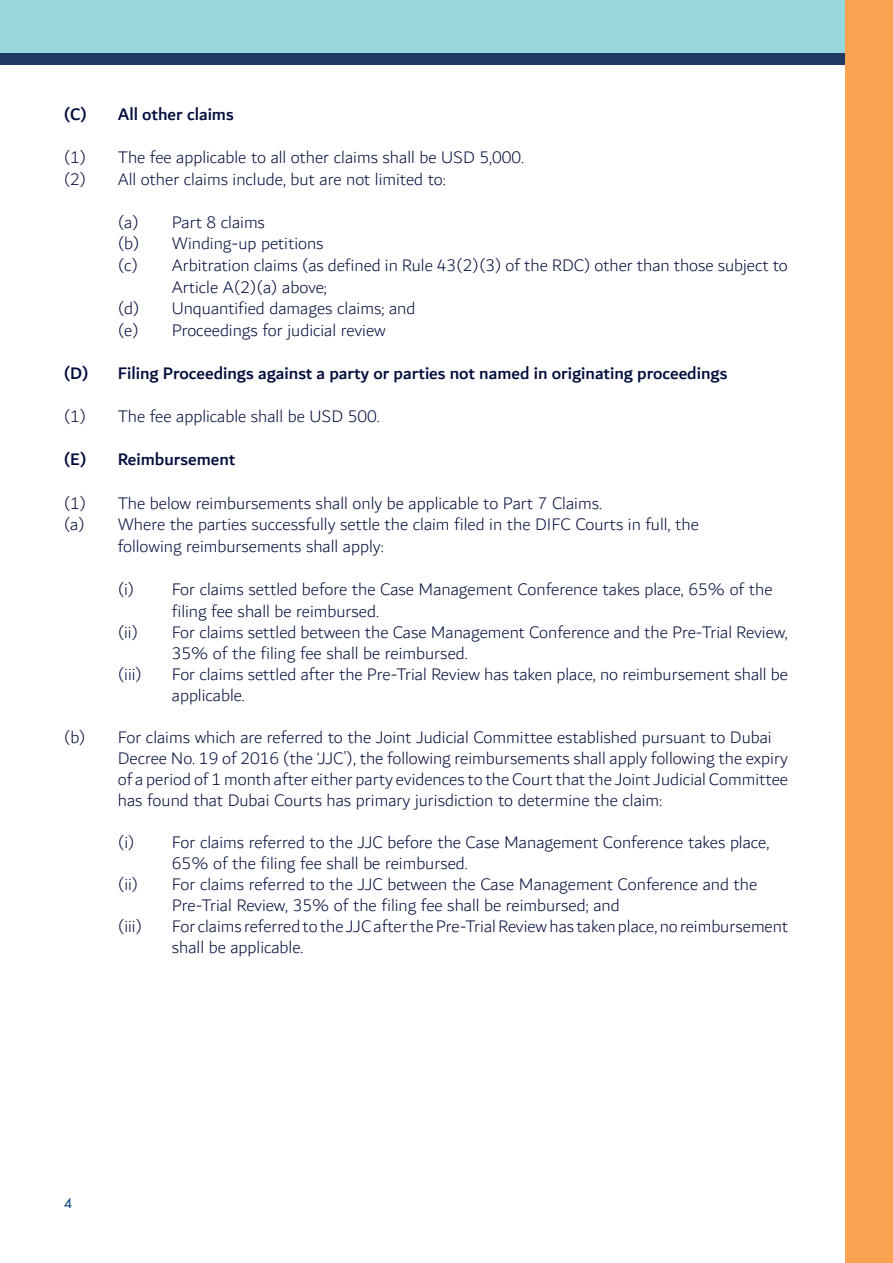
<style>
.page{position:relative;width:893px;height:1263px;background:#fff}
.page>*{position:absolute;margin:0;border:0;box-sizing:border-box;transform-origin:0 0}
.t1{font:300 18px/21px "Dubai";color:#000c3c}
.t2{font:500 18px "Dubai";color:#000c3c}
.t3{font:15px "Futura T";color:#013d7d}
</style>
<div class="page">
<div style="left:0;top:0;width:893px;height:64px;background:#213863"></div>
<div style="left:0;top:0;width:893px;height:53px;background:#96d6dc"></div>
<div style="left:845px;top:0;width:48px;height:1263px;background:#f9a350"></div>
<p class="t2" style="left:64px;top:103px;width:171px">(C) All other claims</p>
<p class="t1" style="left:64px;top:147px;width:24px">(1)</p>
<p class="t1" style="left:118px;top:147px;width:408px">The fee applicable to all other claims shall be USD 5,000.</p>
<p class="t1" style="left:64px;top:169px;width:24px">(2)</p>
<p class="t1" style="left:118px;top:169px;width:330px">All other claims include, but are not limited to:</p>
<p class="t1" style="left:118px;top:212px;width:23px">(a)</p>
<p class="t1" style="left:172px;top:212px;width:95px">Part 8 claims</p>
<p class="t1" style="left:118px;top:233px;width:23px">(b)</p>
<p class="t1" style="left:172px;top:233px;width:153px">Winding-up petitions</p>
<p class="t1" style="left:118px;top:255px;width:22px">(c)</p>
<p class="t1" style="left:172px;top:255px;width:618px;line-height:21.6px">Arbitration claims (as defined in Rule 43(2)(3) of the RDC) other than those subject to<br>Article A(2)(a) above;</p>
<p class="t1" style="left:118px;top:298px;width:23px">(d)</p>
<p class="t1" style="left:172px;top:298px;width:245px">Unquantified damages claims; and</p>
<p class="t1" style="left:118px;top:320px;width:23px">(e)</p>
<p class="t1" style="left:172px;top:320px;width:215px">Proceedings for judicial review</p>
<p class="t2" style="left:64px;top:362px;width:665px">(D) Filing Proceedings against a party or parties not named in originating proceedings</p>
<p class="t1" style="left:64px;top:406px;width:24px">(1)</p>
<p class="t1" style="left:118px;top:406px;width:264px">The fee applicable shall be USD 500.</p>
<p class="t2" style="left:64px;top:449px;width:173px">(E) Reimbursement</p>
<p class="t1" style="left:64px;top:493px;width:24px">(1)</p>
<p class="t1" style="left:118px;top:493px;width:486px">The below reimbursements shall only be applicable to Part 7 Claims.</p>
<p class="t1" style="left:64px;top:514px;width:23px">(a)</p>
<p class="t1" style="left:118px;top:514px;width:583px;line-height:21.6px">Where the parties successfully settle the claim filed in the DIFC Courts in full, the following reimbursements shall apply:</p>
<p class="t1" style="left:118px;top:579px;width:18px">(i)</p>
<p class="t1" style="left:172px;top:579px;width:602px;line-height:21.6px">For claims settled before the Case Management Conference takes place, 65% of the filing fee shall be reimbursed.</p>
<p class="t1" style="left:118px;top:622px;width:22px">(ii)</p>
<p class="t1" style="left:172px;top:622px;width:618px">For claims settled between the Case Management Conference and the Pre-Trial Review,<br>35% of the filing fee shall be reimbursed.</p>
<p class="t1" style="left:118px;top:664px;width:26px">(iii)</p>
<p class="t1" style="left:172px;top:664px;width:618px">For claims settled after the Pre-Trial Review has taken place, no reimbursement shall be applicable.</p>
<p class="t1" style="left:64px;top:727px;width:23px">(b)</p>
<p class="t1" style="left:118px;top:727px;width:672px">For claims which are referred to the Joint Judicial Committee established pursuant to Dubai Decree No. 19 of 2016 (the ‘JJC’), the following reimbursements shall apply following the expiry of a period of 1 month after either party evidences to the Court that the Joint Judicial Committee has found that Dubai Courts has primary jurisdiction to determine the claim:</p>
<p class="t1" style="left:118px;top:832px;width:18px">(i)</p>
<p class="t1" style="left:172px;top:832px;width:599px">For claims referred to the JJC before the Case Management Conference takes place,<br>65% of the filing fee shall be reimbursed.</p>
<p class="t1" style="left:118px;top:874px;width:22px">(ii)</p>
<p class="t1" style="left:172px;top:874px;width:587px">For claims referred to the JJC between the Case Management Conference and the<br>Pre-Trial Review, 35% of the filing fee shall be reimbursed; and</p>
<p class="t1" style="left:118px;top:916px;width:26px">(iii)</p>
<p class="t1" style="left:172px;top:916px;width:618px">For claims referred to the JJCafterthePre-TrialReviewhas takenplace,no reimbursement shall be applicable.</p>
<p class="t3" style="left:64px;top:1194px;width:10px">4</p>
</div>
